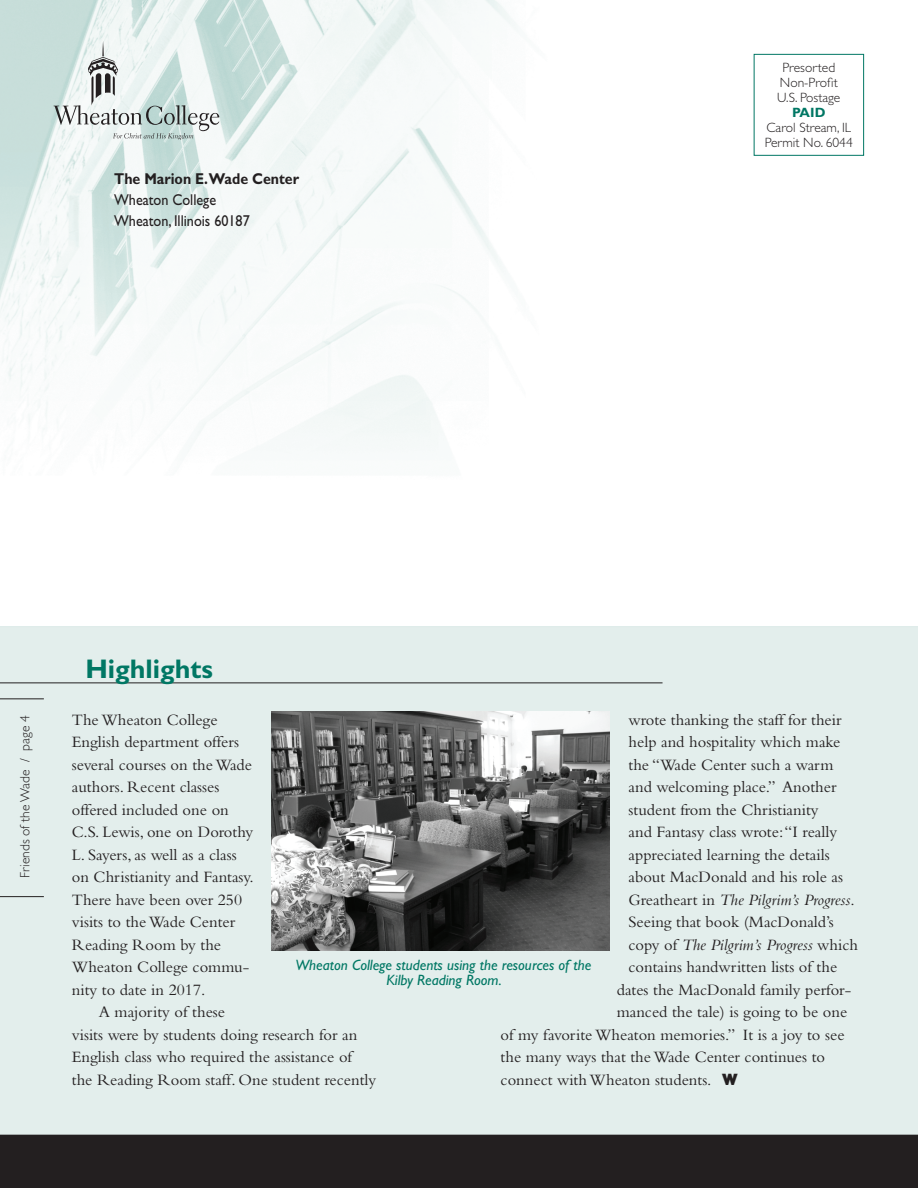
<style>
.page{position:relative;width:918px;height:1188px;background:#fff}
.page>*{position:absolute;margin:0;border:0;box-sizing:border-box;transform-origin:0 0}
.t1{font:700 27px "Gill Sans";color:#007764}
.t2{font:16.5px "Bembo";color:#231f20}
.t3{font:italic 16.5px "Bembo";color:#231f20}
.t4{font:800 16.5px "Gill Sans";color:#231f20}
.t5{font:15.75px/21px "Gill Sans";color:#231f20;scale:.9 1}
.t6{font:700 15.75px "Gill Sans";color:#231f20;scale:.9 1}
.t7{font:italic 15px/15px "Gill Sans";color:#007764;text-align:center}
.t8{font:300 13.5px/15px "Gill Sans";color:#231f20;text-align:center}
.t9{font:700 13.5px "Gill Sans";color:#007764}
.s1{font-style:normal}
</style>
<div class="page">
<img style="left:0;top:0;width:516px;height:449px">
<div style="left:754px;top:54px;width:110px;height:102px;border:1px solid #007764"></div>
<svg style="left:54px;top:41px;width:165px;height:99px"></svg>
<div style="left:0;top:627px;width:918px;height:508px;background:#e3eeec"></div>
<hr style="left:0;top:682px;width:663px;height:1px;background:#231f20">
<div style="left:0;top:1135px;width:918px;height:53px;background:#231f20"></div>
<hr style="left:0;top:896px;width:44px;height:1px;background:#231f20">
<hr style="left:0;top:698px;width:44px;height:1px;background:#231f20">
<img style="left:272px;top:711px;width:338px;height:239px">
<p class="t6" style="left:114px;top:169px;width:207px">The Marion E.Wade Center</p>
<p class="t5" style="left:114px;top:189px;width:152px">Wheaton College<br>Wheaton, Illinois 60187</p>
<p class="t8" style="left:777px;top:60px;width:65px">Presorted<br>Non-Profit<br>U.S. Postage</p>
<p class="t9" style="left:792px;top:105px;width:35px">PAID</p>
<p class="t8" style="left:765px;top:120px;width:89px;text-align:left">Carol Stream, IL<br>Permit No. 6044</p>
<p class="t8" style="left:18px;top:878px;width:164px;rotate:-90deg">Friends of the Wade / page 4</p>
<h1 class="t1" style="left:85px;top:653px;width:129px">Highlights</h1>
<p class="t2" style="left:72px;top:710px;width:147px">The Wheaton College</p>
<p class="t2" style="left:72px;top:732px;width:169px">English department offers</p>
<p class="t2" style="left:72px;top:755px;width:182px">several courses on the Wade</p>
<p class="t2" style="left:72px;top:777px;width:149px">authors. Recent classes</p>
<p class="t2" style="left:72px;top:800px;width:158px">offered included one on</p>
<p class="t2" style="left:72px;top:822px;width:183px">C.S. Lewis, one on Dorothy</p>
<p class="t2" style="left:72px;top:845px;width:166px">L. Sayers, as well as a class</p>
<p class="t2" style="left:72px;top:867px;width:183px">on Christianity and Fantasy.</p>
<p class="t2" style="left:72px;top:890px;width:172px">There have been over 250</p>
<p class="t2" style="left:72px;top:912px;width:165px">visits to the Wade Center</p>
<p class="t2" style="left:72px;top:935px;width:151px">Reading Room by the</p>
<p class="t2" style="left:72px;top:957px;width:179px">Wheaton College commu-</p>
<p class="t2" style="left:72px;top:980px;width:135px">nity to date in 2017.</p>
<p class="t2" style="left:99px;top:1002px;width:128px">A majority of these</p>
<p class="t2" style="left:72px;top:1025px;width:287px">visits were by students doing research for an</p>
<p class="t2" style="left:72px;top:1047px;width:282px">English class who required the assistance of</p>
<p class="t2" style="left:72px;top:1070px;width:306px">the Reading Room staff. One student recently</p>
<p class="t2" style="left:629px;top:710px;width:215px">wrote thanking the staff for their</p>
<p class="t2" style="left:629px;top:732px;width:213px">help and hospitality which make</p>
<p class="t2" style="left:629px;top:755px;width:206px">the “Wade Center such a warm</p>
<p class="t2" style="left:629px;top:777px;width:209px">and welcoming place.” Another</p>
<p class="t2" style="left:629px;top:800px;width:192px">student from the Christianity</p>
<p class="t2" style="left:629px;top:822px;width:210px">and Fantasy class wrote: “I really</p>
<p class="t2" style="left:629px;top:845px;width:203px">appreciated learning the details</p>
<p class="t2" style="left:629px;top:867px;width:216px">about MacDonald and his role as</p>
<p class="t3" style="left:629px;top:890px;width:228px"><span class="s1">Greatheart in</span> The Pilgrim’s Progress<span class="s1">.</span></p>
<p class="t2" style="left:629px;top:912px;width:207px">Seeing that book (MacDonald’s</p>
<p class="t3" style="left:629px;top:935px;width:231px"><span class="s1">copy of</span> The Pilgrim’s Progress <span class="s1">which</span></p>
<p class="t2" style="left:629px;top:957px;width:210px">contains handwritten lists of the</p>
<p class="t2" style="left:617px;top:980px;width:236px">dates the MacDonald family perfor-</p>
<p class="t2" style="left:617px;top:1003px;width:232px">manced the tale) is going to be one</p>
<p class="t2" style="left:501px;top:1025px;width:345px">of my favorite Wheaton memories.” It is a joy to see</p>
<p class="t2" style="left:501px;top:1048px;width:326px">the many ways that the Wade Center continues to</p>
<p class="t2" style="left:501px;top:1070px;width:212px">connect with Wheaton students.</p>
<p class="t7" style="left:295px;top:958px;width:297px">Wheaton College students using the resources of the<br>Kilby Reading Room.</p>
<p class="t4" style="left:722px;top:1070px;width:18px">W</p>
</div>
